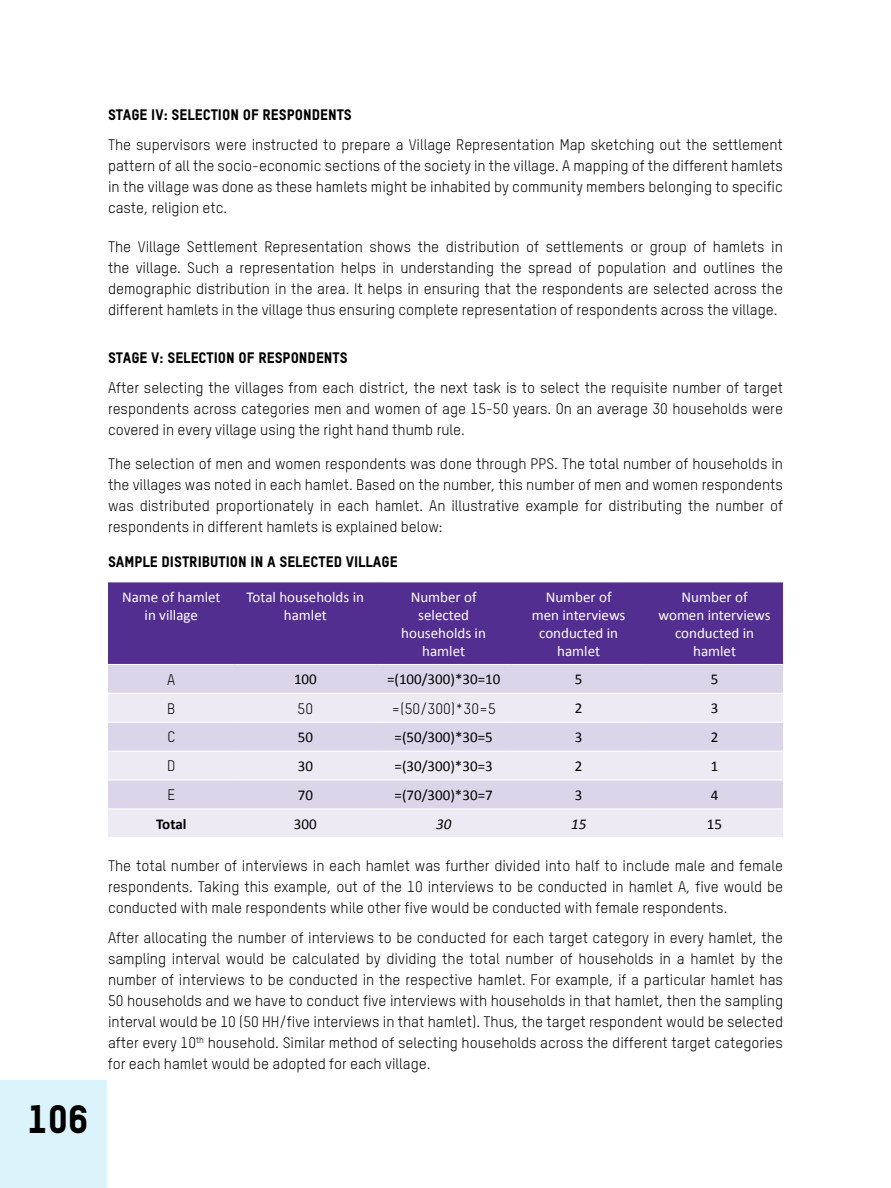
<style>
.page{position:relative;width:891px;height:1188px;background:#fff}
.page>*{position:absolute;margin:0;border:0;box-sizing:border-box;transform-origin:0 0}
.t1{font:39px "Oxfam TSTARPRO Headline";color:#000}
.t2{font:15px/21px "Oxfam TSTARPRO";color:#000;text-align:justify}
.t3{font:15px/18px "Calibri";color:#fff;text-align:center}
.t4{font:15px "Oxfam TSTARPRO Headline";color:#000}
.t5{font:15px "Calibri";color:#000}
.t6{font:700 15px "Calibri";letter-spacing:-.005em;color:#000}
.t7{font:italic 15px "Calibri";color:#000}
</style>
<div class="page">
<div style="left:108px;top:583px;width:675px;height:81px;background:#522e91"></div>
<div style="left:108px;top:665px;width:675px;height:28px;background:#dcd5e9"></div>
<svg style="left:108px;top:694px;width:675px;height:143px;background:#e7e1ef"></svg>
<hr style="left:108px;top:722px;width:127px;height:1px;background:#fff">
<hr style="left:235px;top:722px;width:141px;height:1px;background:#fff">
<hr style="left:376px;top:722px;width:135px;height:1px;background:#fff">
<hr style="left:511px;top:722px;width:135px;height:1px;background:#fff">
<hr style="left:646px;top:722px;width:137px;height:1px;background:#fff">
<hr style="left:108px;top:751px;width:127px;height:1px;background:#fff">
<hr style="left:235px;top:751px;width:141px;height:1px;background:#fff">
<hr style="left:376px;top:751px;width:135px;height:1px;background:#fff">
<hr style="left:511px;top:751px;width:135px;height:1px;background:#fff">
<hr style="left:646px;top:751px;width:137px;height:1px;background:#fff">
<hr style="left:108px;top:780px;width:127px;height:1px;background:#fff">
<hr style="left:235px;top:780px;width:141px;height:1px;background:#fff">
<hr style="left:376px;top:780px;width:135px;height:1px;background:#fff">
<hr style="left:511px;top:780px;width:135px;height:1px;background:#fff">
<hr style="left:646px;top:780px;width:137px;height:1px;background:#fff">
<hr style="left:108px;top:809px;width:127px;height:1px;background:#fff">
<hr style="left:235px;top:809px;width:141px;height:1px;background:#fff">
<hr style="left:376px;top:809px;width:135px;height:1px;background:#fff">
<hr style="left:511px;top:809px;width:135px;height:1px;background:#fff">
<hr style="left:646px;top:809px;width:137px;height:1px;background:#fff">
<div style="left:0;top:1080px;width:106px;height:108px;background:#dbf4fb"></div>
<h1 class="t1" style="left:27px;top:1095px;width:63px">106</h1>
<p class="t4" style="left:108px;top:105px;width:245px">STAGE IV: SELECTION OF RESPONDENTS</p>
<p class="t2" style="left:108px;top:134px;width:677px">The supervisors were instructed to prepare a Village Representation Map sketching out the settlement pattern of all the socio-economic sections of the society in the village. A mapping of the different hamlets in the village was done as these hamlets might be inhabited by community members belonging to specific caste, religion etc.</p>
<p class="t2" style="left:108px;top:236px;width:677px">The Village Settlement Representation shows the distribution of settlements or group of hamlets in the village. Such a representation helps in understanding the spread of population and outlines the demographic distribution in the area. It helps in ensuring that the respondents are selected across the different hamlets in the village thus ensuring complete representation of respondents across the village.</p>
<p class="t4" style="left:108px;top:348px;width:241px">STAGE V: SELECTION OF RESPONDENTS</p>
<p class="t2" style="left:108px;top:377px;width:677px">After selecting the villages from each district, the next task is to select the requisite number of target respondents across categories men and women of age 15-50 years. On an average 30 households were covered in every village using the right hand thumb rule.</p>
<p class="t2" style="left:108px;top:453px;width:677px">The selection of men and women respondents was done through PPS. The total number of households in the villages was noted in each hamlet. Based on the number, this number of men and women respondents was distributed proportionately in each hamlet. An illustrative example for distributing the number of respondents in different hamlets is explained below:</p>
<p class="t4" style="left:108px;top:552px;width:291px">SAMPLE DISTRIBUTION IN A SELECTED VILLAGE</p>
<p class="t3" style="left:122px;top:588px;width:100px">Name of hamlet in village</p>
<p class="t3" style="left:247px;top:588px;width:119px">Total households in hamlet</p>
<p class="t3" style="left:401px;top:588px;width:86px">Number of selected households in hamlet</p>
<p class="t3" style="left:532px;top:588px;width:95px">Number of men interviews conducted in hamlet</p>
<p class="t3" style="left:659px;top:588px;width:114px">Number of women interviews conducted in hamlet</p>
<p class="t2" style="left:167px;top:669px;width:10px">A</p>
<p class="t5" style="left:294px;top:670px;width:24px">100</p>
<p class="t5" style="left:387px;top:670px;width:115px">=(100/300)*30=10</p>
<p class="t5" style="left:575px;top:670px;width:9px">5</p>
<p class="t5" style="left:711px;top:670px;width:9px">5</p>
<p class="t2" style="left:167px;top:698px;width:10px">B</p>
<p class="t2" style="left:298px;top:698px;width:17px">50</p>
<p class="t2" style="left:392px;top:698px;width:106px">=(50/300)*30=5</p>
<p class="t5" style="left:575px;top:699px;width:9px">2</p>
<p class="t5" style="left:711px;top:699px;width:9px">3</p>
<p class="t2" style="left:167px;top:727px;width:9px">C</p>
<p class="t5" style="left:298px;top:728px;width:17px">50</p>
<p class="t5" style="left:395px;top:728px;width:100px">=(50/300)*30=5</p>
<p class="t5" style="left:575px;top:728px;width:9px">3</p>
<p class="t5" style="left:711px;top:728px;width:9px">2</p>
<p class="t2" style="left:167px;top:755px;width:10px">D</p>
<p class="t5" style="left:298px;top:757px;width:17px">30</p>
<p class="t5" style="left:395px;top:757px;width:100px">=(30/300)*30=3</p>
<p class="t5" style="left:575px;top:757px;width:9px">2</p>
<p class="t5" style="left:711px;top:757px;width:9px">1</p>
<p class="t2" style="left:167px;top:784px;width:9px">E</p>
<p class="t5" style="left:298px;top:785px;width:17px">70</p>
<p class="t5" style="left:395px;top:785px;width:100px">=(70/300)*30=7</p>
<p class="t5" style="left:575px;top:785px;width:9px">3</p>
<p class="t5" style="left:711px;top:785px;width:9px">4</p>
<p class="t6" style="left:156px;top:814px;width:32px">Total</p>
<p class="t5" style="left:294px;top:814px;width:24px">300</p>
<p class="t7" style="left:436px;top:814px;width:17px">30</p>
<p class="t7" style="left:571px;top:814px;width:17px">15</p>
<p class="t5" style="left:707px;top:814px;width:17px">15</p>
<p class="t2" style="left:108px;top:855px;width:677px">The total number of interviews in each hamlet was further divided into half to include male and female respondents. Taking this example, out of the 10 interviews to be conducted in hamlet A, five would be conducted with male respondents while other five would be conducted with female respondents.</p>
<p class="t2" style="left:108px;top:927px;width:677px">After allocating the number of interviews to be conducted for each target category in every hamlet, the sampling interval would be calculated by dividing the total number of households in a hamlet by the number of interviews to be conducted in the respective hamlet. For example, if a particular hamlet has 50 households and we have to conduct five interviews with households in that hamlet, then the sampling interval would be 10 (50 HH/five interviews in that hamlet). Thus, the target respondent would be selected after every 10<sup>th</sup> household. Similar method of selecting households across the different target categories for each hamlet would be adopted for each village.</p>
</div>
